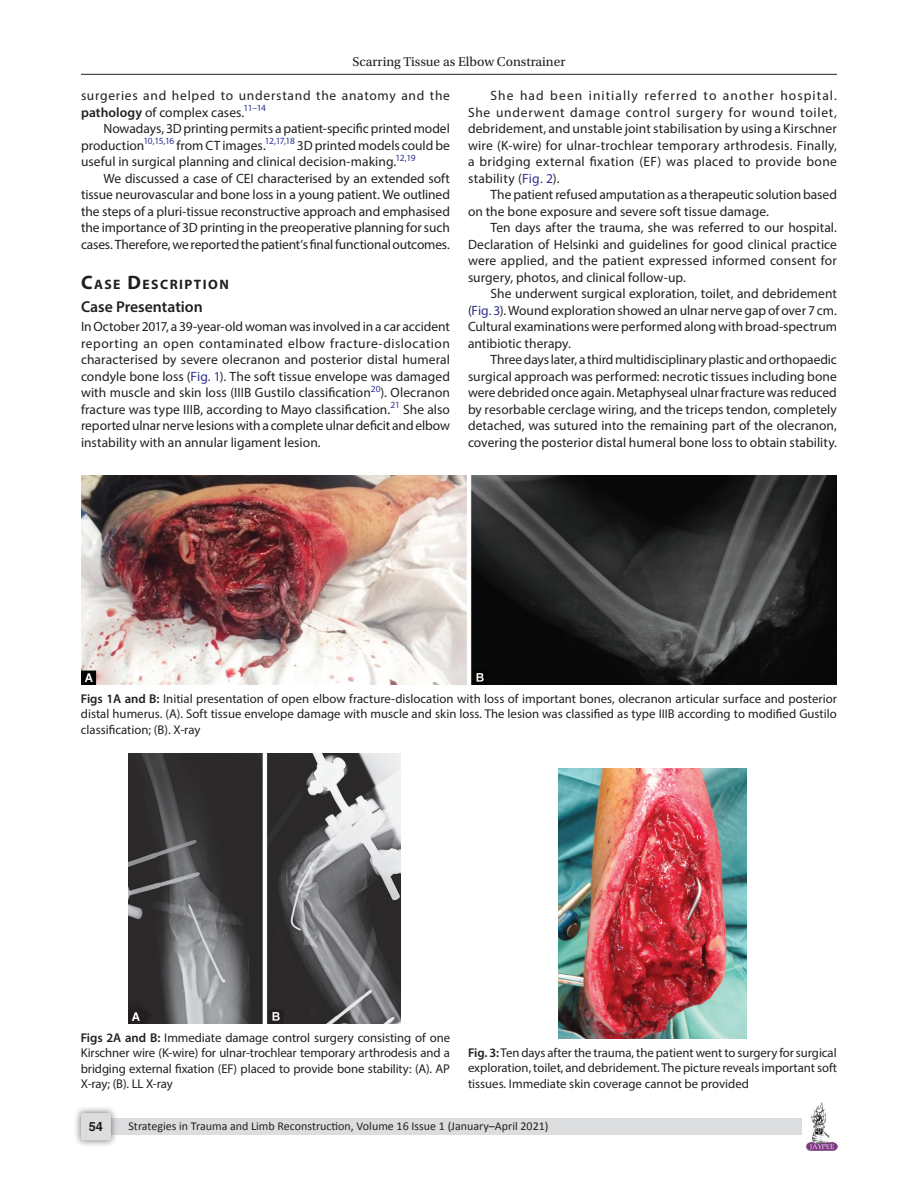
<style>
.page{position:relative;width:918px;height:1188px;background:#fff}
.page>*{position:absolute;margin:0;border:0;box-sizing:border-box;transform-origin:0 0}
.Head-2-stk{font:600 15.75px "Myriad Pro";color:#231f20}
.Head-1{font:700 13.65px "Myriad Pro";letter-spacing:.105em;color:#231f20}
.Para-Indent{font:13.5px/16.5px "Myriad Pro";letter-spacing:.005em;color:#231f20;text-align:justify}
.Para-NoIndent{font:13.5px/16.5px "Myriad Pro";color:#231f20;text-align:justify}
.Para-Indent-2{font:13.5px/16.5px "Myriad Pro";letter-spacing:.05em;color:#231f20}
.t1{font:13.5px "Utopia Std";color:#231f20}
.FigCaption{font:12.75px/15.3px "Myriad Pro";color:#231f20;text-align:justify}
.t2{font:700 12.75px "Helvetica LT Std";color:#231f20}
.t3{font:12px "Calibri";color:#231f20}
.s1{font-weight:600}
.s2{font-size:19.5px}
.s3{color:#2e3092}
</style>
<div class="page">
<hr style="left:81px;top:74px;width:756px;height:1px;background:#231f20">
<img style="left:807px;top:1103px;width:30px;height:48px">
<div style="left:96px;top:1119px;width:706px;height:16px;background:#dcdddf"></div>
<div style="left:73px;top:1106px;width:45px;height:41px;background:#231f20;opacity:.61"></div>
<div style="left:81px;top:1113px;width:30px;height:27px;background:#dcdddf;border-radius:2px"></div>
<img style="left:81px;top:475px;width:756px;height:210px">
<img style="left:129px;top:753px;width:272px;height:270px">
<img style="left:559px;top:768px;width:187px;height:270px">
<p class="t1" style="left:353px;top:55px;width:214px">Scarring Tissue as Elbow Constrainer</p>
<p class="Para-Indent-2" style="left:81px;top:87px;width:371px">surgeries and helped to understand the anatomy and the <span class="s1">pathology</span> of complex cases.<sup>11–14</sup></p>
<p class="Para-Indent" style="left:81px;top:120px;width:370px;text-indent:22px">Nowadays, 3D printing permits a patient-specific printed model production<sup>10,15,16</sup> from CT images.<sup>12,17,18</sup> 3D printed models could be useful in surgical planning and clinical decision-making.<sup>12,19</sup></p>
<p class="Para-Indent" style="left:81px;top:170px;width:371px;text-indent:22px">We discussed a case of CEI characterised by an extended soft tissue neurovascular and bone loss in a young patient. We outlined the steps of a pluri-tissue reconstructive approach and emphasised the importance of 3D printing in the preoperative planning for such cases. Therefore, we reported the patient’s final functional outcomes.</p>
<p class="Head-1" style="left:81px;top:276px;width:149px"><span class="s2">C</span>ASE <span class="s2">D</span>ESCRIPTION</p>
<p class="Head-2-stk" style="left:81px;top:296px;width:123px">Case Presentation</p>
<p class="Para-NoIndent" style="left:81px;top:318px;width:371px">In October 2017, a 39-year-old woman was involved in a car accident reporting an open contaminated elbow fracture-dislocation characterised by severe olecranon and posterior distal humeral condyle bone loss (<span class="s3">Fig. 1</span>). The soft tissue envelope was damaged with muscle and skin loss (IIIB Gustilo classification<sup>20</sup>). Olecranon fracture was type IIIB, according to Mayo classification.<sup>21</sup> She also reported ulnar nerve lesions with a complete ulnar deficit and elbow instability with an annular ligament lesion.</p>
<p class="Para-Indent" style="left:468px;top:87px;width:371px;text-indent:22px">She had been initially referred to another hospital.<br>She underwent damage control surgery for wound toilet, debridement, and unstable joint stabilisation by using a Kirschner wire (K-wire) for ulnar-trochlear temporary arthrodesis. Finally, a bridging external fixation (EF) was placed to provide bone stability (<span class="s3">Fig. 2</span>).</p>
<p class="Para-Indent" style="left:468px;top:186px;width:370px;text-indent:22px">The patient refused amputation as a therapeutic solution based on the bone exposure and severe soft tissue damage.</p>
<p class="Para-Indent" style="left:468px;top:219px;width:371px;text-indent:22px">Ten days after the trauma, she was referred to our hospital.<br>Declaration of Helsinki and guidelines for good clinical practice were applied, and the patient expressed informed consent for surgery, photos, and clinical follow-up.</p>
<p class="Para-Indent" style="left:468px;top:285px;width:371px;text-indent:22px">She underwent surgical exploration, toilet, and debridement (<span class="s3">Fig. 3</span>). Wound exploration showed an ulnar nerve gap of over 7 cm.<br>Cultural examinations were performed along with broad-spectrum antibiotic therapy.</p>
<p class="Para-Indent" style="left:468px;top:351px;width:371px;text-indent:22px">Three days later, a third multidisciplinary plastic and orthopaedic surgical approach was performed: necrotic tissues including bone were debrided once again. Metaphyseal ulnar fracture was reduced by resorbable cerclage wiring, and the triceps tendon, completely detached, was sutured into the remaining part of the olecranon, covering the posterior distal humeral bone loss to obtain stability.</p>
<p class="FigCaption" style="left:81px;top:691px;width:758px"><span class="s1">Figs 1A and B:</span> Initial presentation of open elbow fracture-dislocation with loss of important bones, olecranon articular surface and posterior distal humerus. (A). Soft tissue envelope damage with muscle and skin loss. The lesion was classified as type IIIB according to modified Gustilo classification; (B). X-ray</p>
<p class="FigCaption" style="left:81px;top:1030px;width:371px"><span class="s1">Figs 2A and B:</span> Immediate damage control surgery consisting of one Kirschner wire (K-wire) for ulnar-trochlear temporary arthrodesis and a bridging external fixation (EF) placed to provide bone stability: (A). AP X-ray; (B). LL X-ray</p>
<p class="FigCaption" style="left:468px;top:1045px;width:371px"><span class="s1">Fig. 3:</span> Ten days after the trauma, the patient went to surgery for surgical exploration, toilet, and debridement. The picture reveals important soft tissues. Immediate skin coverage cannot be provided</p>
<p class="t2" style="left:89px;top:1119px;width:16px">54</p>
<p class="t3" style="left:128px;top:1118px;width:422px">Strategies in Trauma and Limb Reconstruction, Volume 16 Issue 1 (January–April 2021)</p>
</div>
